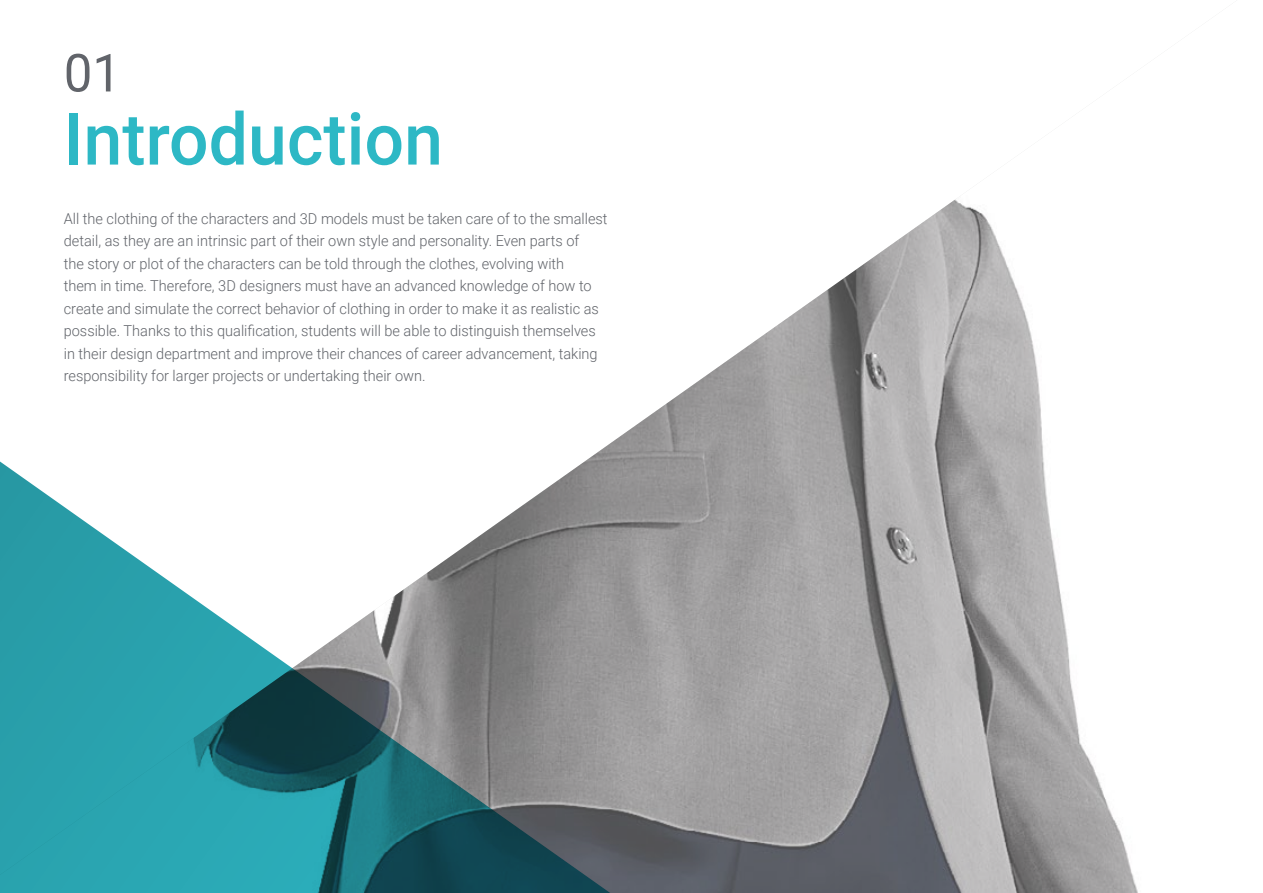
<style>
.page{position:relative;width:1263px;height:893px;background:#fff}
.page>*{position:absolute;margin:0;border:0;box-sizing:border-box;transform-origin:0 0}
.t1{font:500 72px "Roboto";color:#2db8c5}
.t2{font:52.5px "Roboto";color:#61646a}
.t3{font:300 15px/22.5px "Roboto";color:#61646a}
</style>
<div class="page">
<img style="left:607px;top:199px;width:531px;height:694px">
<svg style="left:0;top:446px;width:640px;height:447px"></svg>
<h2 class="t2" style="left:64px;top:36px;width:59px">01</h2>
<h1 class="t1" style="left:64px;top:89px;width:381px">Introduction</h1>
<p class="t3" style="left:64px;top:207px;width:545px">All the clothing of the characters and 3D models must be taken care of to the smallest detail, as they are an intrinsic part of their own style and personality. Even parts of<br>the story or plot of the characters can be told through the clothes, evolving with<br>them in time. Therefore, 3D designers must have an advanced knowledge of how to create and simulate the correct behavior of clothing in order to make it as realistic as possible. Thanks to this qualification, students will be able to distinguish themselves in their design department and improve their chances of career advancement, taking responsibility for larger projects or undertaking their own.</p>
</div>
